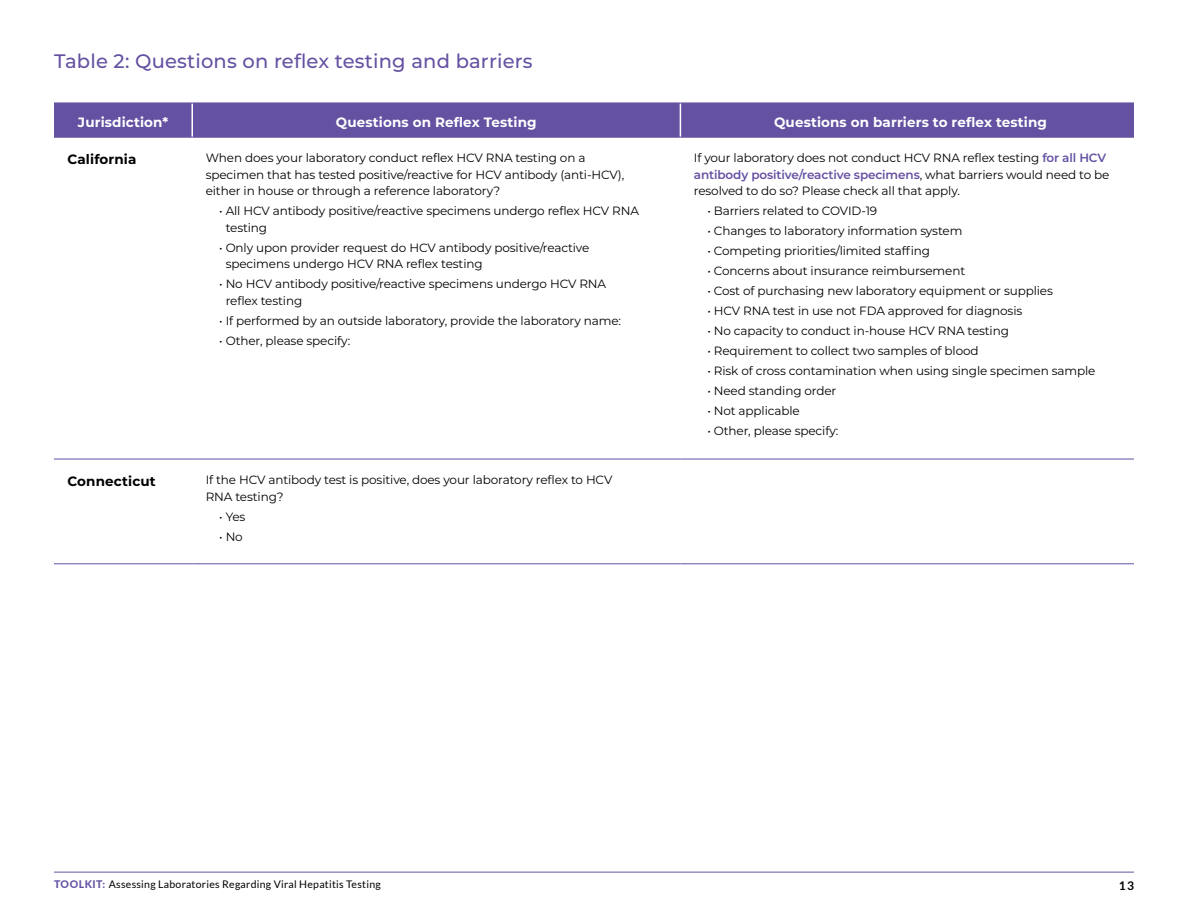
<style>
.page{position:relative;width:1188px;height:918px;background:#fff}
.page>*{position:absolute;margin:0;border:0;box-sizing:border-box;transform-origin:0 0}
.t1{font:500 19.5px "Montserrat";letter-spacing:.01em;color:#6551a2}
.t2{font:700 13.5px "Montserrat";letter-spacing:.01em;color:#fff}
.t3{font:700 13.5px "Montserrat";letter-spacing:.01em;color:#000}
.t4{font:12px/16.5px "Montserrat";letter-spacing:-.01em;color:#000}
.t5{font:700 12px "Lato";color:#000}
.t6{font:10.5px "Lato";letter-spacing:.025em;color:#000}
.s1{font-weight:600;color:#6551a2}
.s2{font-weight:800;color:#6551a2}
</style>
<div class="page">
<div style="left:54px;top:104px;width:1080px;height:33px;background:#6551a2"></div>
<hr style="left:191px;top:103px;width:2px;height:34px;background:#fff">
<hr style="left:680px;top:103px;width:1px;height:34px;background:#fff">
<hr style="left:54px;top:103px;width:138px;height:1px;background:#6551a2">
<hr style="left:192px;top:103px;width:488px;height:1px;background:#6551a2">
<hr style="left:680px;top:103px;width:454px;height:1px;background:#6551a2">
<hr style="left:54px;top:137px;width:138px;height:1px;background:#6551a2">
<hr style="left:54px;top:459px;width:138px;height:1px;background:#6551a2">
<hr style="left:192px;top:137px;width:488px;height:1px;background:#6551a2">
<hr style="left:192px;top:459px;width:488px;height:1px;background:#6551a2">
<hr style="left:680px;top:137px;width:454px;height:1px;background:#6551a2">
<hr style="left:680px;top:459px;width:454px;height:1px;background:#6551a2">
<hr style="left:54px;top:563px;width:138px;height:1px;background:#6551a2">
<hr style="left:192px;top:563px;width:488px;height:1px;background:#6551a2">
<hr style="left:680px;top:563px;width:454px;height:1px;background:#6551a2">
<hr style="left:54px;top:872px;width:1080px;height:1px;background:#6551a2">
<h1 class="t1" style="left:54px;top:47px;width:480px">Table 2: Questions on reflex testing and barriers</h1>
<p class="t2" style="left:78px;top:112px;width:92px">Jurisdiction*</p>
<p class="t2" style="left:336px;top:112px;width:202px">Questions on Reflex Testing</p>
<p class="t2" style="left:774px;top:112px;width:274px">Questions on barriers to reflex testing</p>
<p class="t3" style="left:68px;top:149px;width:70px">California</p>
<p class="t4" style="left:206px;top:149px;width:420px">When does your laboratory conduct reflex HCV RNA testing on a specimen that has tested positive/reactive for HCV antibody (anti-HCV), either in house or through a reference laboratory?</p>
<p class="t4" style="left:226px;top:202px;width:415px;text-indent:-6px">• All HCV antibody positive/reactive specimens undergo reflex HCV RNA testing</p>
<p class="t4" style="left:226px;top:239px;width:365px;text-indent:-6px">• Only upon provider request do HCV antibody positive/reactive specimens undergo HCV RNA reflex testing</p>
<p class="t4" style="left:226px;top:275px;width:382px;text-indent:-6px">• No HCV antibody positive/reactive specimens undergo HCV RNA reflex testing</p>
<p class="t4" style="left:219px;top:312px;width:403px">• If performed by an outside laboratory, provide the laboratory name:</p>
<p class="t4" style="left:219px;top:332px;width:133px">• Other, please specify:</p>
<p class="t4" style="left:694px;top:149px;width:417px">If your laboratory does not conduct HCV RNA reflex testing <span class="s1">for all HCV antibody positive/reactive specimens</span>, what barriers would need to be resolved to do so? Please check all that apply.</p>
<p class="t4" style="left:707px;top:202px;width:171px">• Barriers related to COVID-19</p>
<p class="t4" style="left:707px;top:222px;width:257px">• Changes to laboratory information system</p>
<p class="t4" style="left:707px;top:242px;width:224px">• Competing priorities/limited staffing</p>
<p class="t4" style="left:707px;top:262px;width:259px">• Concerns about insurance reimbursement</p>
<p class="t4" style="left:707px;top:282px;width:347px">• Cost of purchasing new laboratory equipment or supplies</p>
<p class="t4" style="left:707px;top:302px;width:316px">• HCV RNA test in use not FDA approved for diagnosis</p>
<p class="t4" style="left:707px;top:322px;width:303px">• No capacity to conduct in-house HCV RNA testing</p>
<p class="t4" style="left:707px;top:342px;width:273px">• Requirement to collect two samples of blood</p>
<p class="t4" style="left:707px;top:362px;width:390px">• Risk of cross contamination when using single specimen sample</p>
<p class="t4" style="left:707px;top:382px;width:131px">• Need standing order</p>
<p class="t4" style="left:707px;top:402px;width:94px">• Not applicable</p>
<p class="t4" style="left:707px;top:422px;width:133px">• Other, please specify:</p>
<p class="t3" style="left:68px;top:471px;width:90px">Connecticut</p>
<p class="t4" style="left:206px;top:471px;width:408px">If the HCV antibody test is positive, does your laboratory reflex to HCV<br>RNA testing?</p>
<p class="t4" style="left:219px;top:508px;width:28px">• Yes</p>
<p class="t4" style="left:219px;top:528px;width:25px">• No</p>
<p class="t6" style="left:54px;top:879px;width:328px"><span class="s2">TOOLKIT:</span> Assessing Laboratories Regarding Viral Hepatitis Testing</p>
<p class="t5" style="left:1119px;top:879px;width:17px">13</p>
</div>
